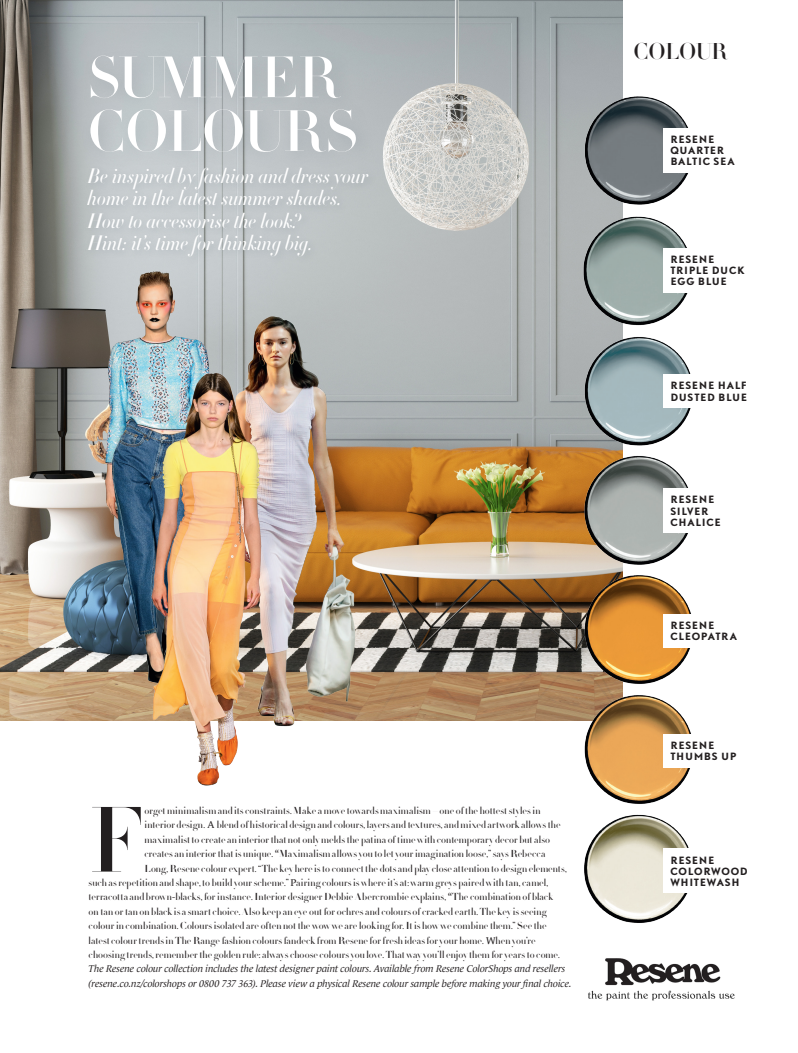
<style>
.page{position:relative;width:798px;height:1053px;background:#fff}
.page>*{position:absolute;margin:0;border:0;box-sizing:border-box;transform-origin:0 0}
.MFS_Body_drop_cap_10{font:500 91.12px "HTF Didot M96";color:#231f20}
.MF_Breakout_Xhead{font:500 57.25px/53.8px "HTF Didot M96";letter-spacing:-.01em;color:#fff}
.MFS_Slug{font:500 22.5px "HTF Didot M96";letter-spacing:-.025em;color:#231f20}
.MF_Breakout_Xhead-2{font:italic 500 20.62px/22px "HTF Didot M96";letter-spacing:.01em;color:#fff;scale:.91 1}
.MFS_Body_drop_cap_10-2{font:500 10px "HTF Didot M96";letter-spacing:.005em;color:#231f20}
.MFS_Body_no_indent{font:italic 10px/14.4px "Le Monde Journal Ptf";letter-spacing:-.015em;color:#231f20}
.MFS_Caption_head{font:700 9.38px/11.2px "AADTL Nobel T";letter-spacing:.07em;color:#231f20}
.s1{font-family:"Le Monde Journal Ptf";font-weight:400}
</style>
<div class="page">
<img style="left:0;top:0;width:621px;height:720px">
<img style="left:65px;top:252px;width:162px;height:446px">
<img style="left:588px;top:958px;width:147px;height:43px">
<img style="left:569px;top:456px;width:119px;height:109px">
<div style="left:663px;top:488px;width:78px;height:45px;background:#fff"></div>
<img style="left:577px;top:574px;width:114px;height:110px">
<div style="left:663px;top:614px;width:101px;height:33px;background:#fff"></div>
<img style="left:580px;top:695px;width:111px;height:109px">
<img style="left:584px;top:814px;width:105px;height:109px">
<div style="left:663px;top:734px;width:80px;height:33px;background:#fff"></div>
<img style="left:581px;top:215px;width:107px;height:110px">
<div style="left:663px;top:248px;width:88px;height:44px;background:#fff"></div>
<div style="left:663px;top:848px;width:91px;height:45px;background:#fff"></div>
<div style="left:84px;top:164px;width:293px;height:101px;background:#c0c6c9"></div>
<div style="left:80px;top:46px;width:295px;height:125px;background:#b9bfc2"></div>
<img style="left:582px;top:336px;width:109px;height:110px">
<div style="left:663px;top:374px;width:91px;height:34px;background:#fff"></div>
<img style="left:580px;top:95px;width:109px;height:113px">
<div style="left:663px;top:128px;width:94px;height:44px;background:#fff"></div>
<img style="left:211px;top:305px;width:165px;height:422px">
<img style="left:134px;top:355px;width:150px;height:431px">
<p class="MF_Breakout_Xhead" style="left:88px;top:50px;width:271px">SUMMER<br>COLOURS</p>
<p class="MF_Breakout_Xhead-2" style="left:88px;top:165px;width:310px">Be inspired by fashion and dress your home in the latest summer shades.<br>How to accessorise the look?<br>Hint: it’s time for thinking big.</p>
<p class="MFS_Body_drop_cap_10" style="left:89px;top:774px;width:58px">F</p>
<p class="MFS_Body_drop_cap_10-2" style="left:144px;top:803px;width:397px">orget minimalism and its constraints. Make a move towards maximalism – one of the hottest styles in</p>
<p class="MFS_Body_drop_cap_10-2" style="left:144px;top:817px;width:417px">interior design. <span class="s1">A</span> blend of historical design and colours, layers and textures, and mixed artwork allows the</p>
<p class="MFS_Body_drop_cap_10-2" style="left:144px;top:832px;width:407px">maximalist to create an interior that not only melds the patina of time with contemporary decor but also</p>
<p class="MFS_Body_drop_cap_10-2" style="left:144px;top:846px;width:402px">creates an interior that is unique. <span class="s1">“</span>Maximalism allows you to let your imagination loose,” says Rebecca</p>
<p class="MFS_Body_drop_cap_10-2" style="left:144px;top:860px;width:423px">Long, Resene colour expert. “The key here is to connect the dots and play close attention to design elements,</p>
<p class="MFS_Body_drop_cap_10-2" style="left:89px;top:875px;width:461px">such as repetition and shape, to build your scheme.” <span class="s1">P</span>airing colours is where it’s at: warm greys paired with tan, camel,</p>
<p class="MFS_Body_drop_cap_10-2" style="left:89px;top:889px;width:466px">terracotta and brown-blacks, for instance. Interior designer Debbie Abercrombie explains, <span class="s1">“</span>The combination of black</p>
<p class="MFS_Body_drop_cap_10-2" style="left:89px;top:904px;width:459px">on tan or tan on black is a smart choice. Also keep an eye out for ochres and colours of cracked earth. The key is seeing</p>
<p class="MFS_Body_drop_cap_10-2" style="left:89px;top:918px;width:459px">colour in combination. Colours isolated are often not the wow we are looking for. It is how we combine them.” See the</p>
<p class="MFS_Body_drop_cap_10-2" style="left:89px;top:932px;width:448px">latest colour trends in The Range fashion colours fandeck from Resene for fresh ideas for your home. <span class="s1">W</span>hen you’re</p>
<p class="MFS_Body_drop_cap_10-2" style="left:89px;top:947px;width:472px">choosing trends, remember the golden rule: always choose colours you love. That way you’ll enjoy them for years to come.</p>
<p class="MFS_Body_no_indent" style="left:89px;top:960px;width:484px">The Resene colour collection includes the latest designer paint colours. Available from Resene ColorShops and resellers (resene.co.nz/colorshops or 0800 737 363). Please view a physical Resene colour sample before making your final choice.</p>
<p class="MFS_Slug" style="left:633px;top:35px;width:95px">COLOUR</p>
<p class="MFS_Caption_head" style="left:670px;top:133px;width:66px">RESENE<br>QUARTER<br>BALTIC SEA</p>
<p class="MFS_Caption_head" style="left:670px;top:253px;width:76px">RESENE<br>TRIPLE DUCK<br>EGG BLUE</p>
<p class="MFS_Caption_head" style="left:670px;top:380px;width:78px">RESENE HALF<br>DUSTED BLUE</p>
<p class="MFS_Caption_head" style="left:670px;top:493px;width:52px">RESENE<br>SILVER<br>CHALICE</p>
<p class="MFS_Caption_head" style="left:670px;top:619px;width:68px">RESENE<br>CLEOPATRA</p>
<p class="MFS_Caption_head" style="left:670px;top:739px;width:67px">RESENE<br>THUMBS UP</p>
<p class="MFS_Caption_head" style="left:670px;top:853px;width:79px">RESENE<br>COLORWOOD<br>WHITEWASH</p>
</div>
